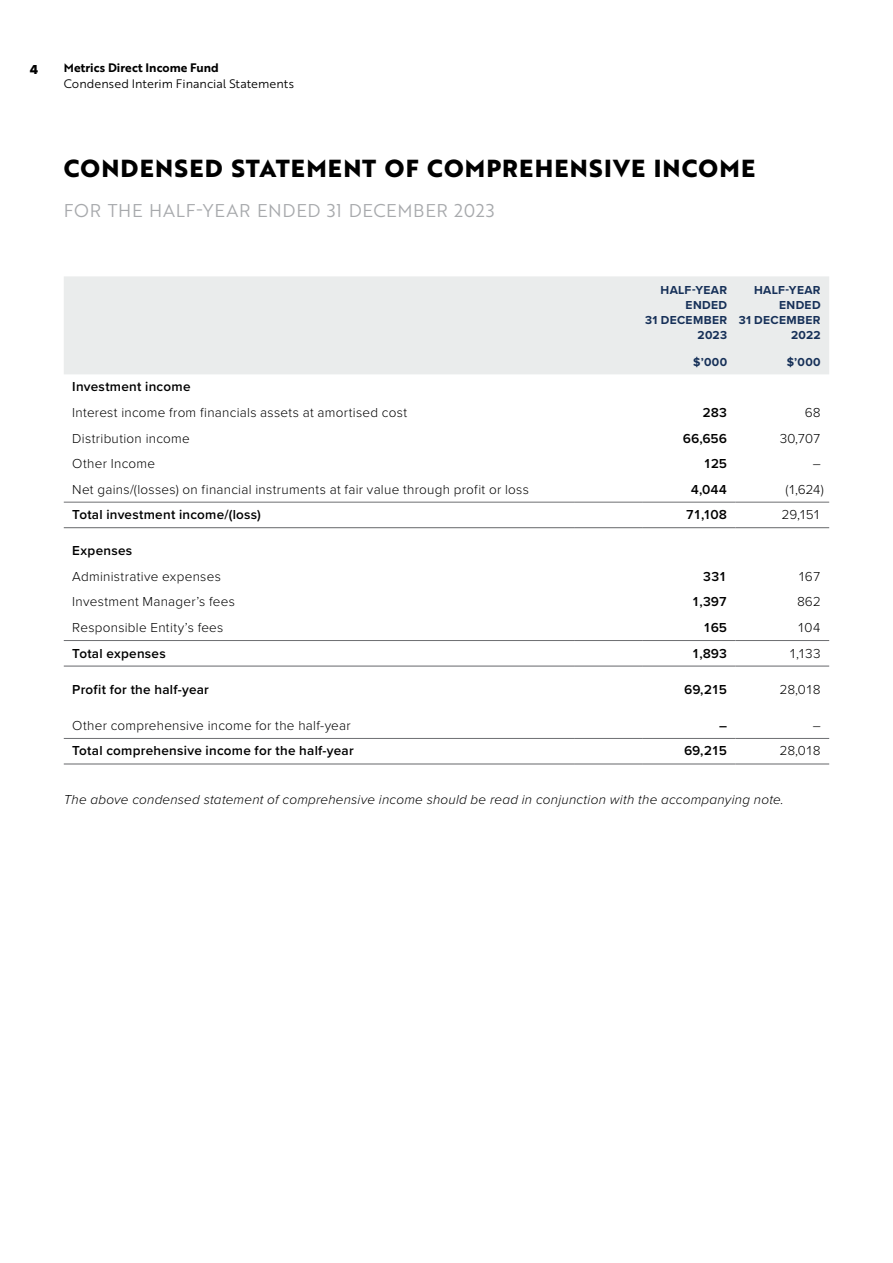
<style>
.page{position:relative;width:893px;height:1263px;background:#fff}
.page>*{position:absolute;margin:0;border:0;box-sizing:border-box;transform-origin:0 0}
.t1{font:700 24px "Brother 1816 Extra";letter-spacing:.05em;color:#000}
.t2{font:18px "Brother 1816 Book";letter-spacing:.035em;color:#a7a9ac}
.t3{font:300 13.5px "Proxima Nova";letter-spacing:.02em;color:#000}
.t4{font:600 13.5px "Proxima Nova";letter-spacing:.02em;color:#000}
.t5{font:italic 300 13.5px "Proxima Nova";letter-spacing:.015em;color:#000}
.t6{font:13.5px "Proxima Nova Extrabld";color:#000}
.t7{font:700 12px/15px "Proxima Nova";letter-spacing:.03em;color:#163058;text-align:right}
.t8{font:12px "Brother 1816 Book";letter-spacing:.005em;color:#000}
.t9{font:12px "Brother 1816 Bold";letter-spacing:.005em;color:#000}
</style>
<div class="page">
<div style="left:64px;top:276px;width:765px;height:98px;background:#eaecec"></div>
<hr style="left:642px;top:763px;width:94px;height:1px;background:#6d6e71">
<hr style="left:736px;top:763px;width:93px;height:1px;background:#6d6e71">
<hr style="left:642px;top:738px;width:94px;height:1px;background:#6d6e71">
<hr style="left:736px;top:738px;width:93px;height:1px;background:#6d6e71">
<hr style="left:64px;top:763px;width:510px;height:1px;background:#6d6e71">
<hr style="left:574px;top:763px;width:68px;height:1px;background:#6d6e71">
<hr style="left:64px;top:738px;width:510px;height:1px;background:#6d6e71">
<hr style="left:574px;top:738px;width:68px;height:1px;background:#6d6e71">
<hr style="left:64px;top:665px;width:510px;height:2px;background:#6d6e71">
<hr style="left:574px;top:665px;width:68px;height:2px;background:#6d6e71">
<hr style="left:642px;top:665px;width:94px;height:2px;background:#6d6e71">
<hr style="left:736px;top:665px;width:93px;height:2px;background:#6d6e71">
<hr style="left:642px;top:640px;width:94px;height:1px;background:#6d6e71">
<hr style="left:736px;top:640px;width:93px;height:1px;background:#6d6e71">
<hr style="left:64px;top:640px;width:510px;height:1px;background:#6d6e71">
<hr style="left:574px;top:640px;width:68px;height:1px;background:#6d6e71">
<hr style="left:642px;top:527px;width:94px;height:1px;background:#6d6e71">
<hr style="left:736px;top:527px;width:93px;height:1px;background:#6d6e71">
<hr style="left:642px;top:502px;width:94px;height:1px;background:#6d6e71">
<hr style="left:736px;top:502px;width:93px;height:1px;background:#6d6e71">
<hr style="left:64px;top:527px;width:510px;height:1px;background:#6d6e71">
<hr style="left:574px;top:527px;width:68px;height:1px;background:#6d6e71">
<hr style="left:64px;top:502px;width:510px;height:1px;background:#6d6e71">
<hr style="left:574px;top:502px;width:68px;height:1px;background:#6d6e71">
<p class="t6" style="left:30px;top:60px;width:10px">4</p>
<p class="t9" style="left:64px;top:59px;width:157px">Metrics Direct Income Fund</p>
<p class="t8" style="left:64px;top:75px;width:232px">Condensed Interim Financial Statements</p>
<h1 class="t1" style="left:64px;top:150px;width:693px">CONDENSED STATEMENT OF COMPREHENSIVE INCOME</h1>
<h2 class="t2" style="left:64px;top:197px;width:432px">FOR THE HALF-YEAR ENDED 31 DECEMBER 2023</h2>
<p class="t7" style="left:645px;top:283px;width:84px">HALF-YEAR<br>ENDED<br>31 DECEMBER<br>2023</p>
<p class="t7" style="left:739px;top:283px;width:84px">HALF-YEAR<br>ENDED<br>31 DECEMBER<br>2022</p>
<p class="t7" style="left:693px;top:354px;width:35px">$’000</p>
<p class="t7" style="left:787px;top:354px;width:35px">$’000</p>
<p class="t4" style="left:72px;top:377px;width:120px">Investment income</p>
<p class="t3" style="left:72px;top:402px;width:336px">Interest income from financials assets at amortised cost</p>
<p class="t4" style="left:702px;top:402px;width:26px">283</p>
<p class="t3" style="left:805px;top:402px;width:18px">68</p>
<p class="t3" style="left:72px;top:428px;width:119px">Distribution income</p>
<p class="t4" style="left:683px;top:428px;width:46px">66,656</p>
<p class="t3" style="left:779px;top:428px;width:43px">30,707</p>
<p class="t3" style="left:72px;top:453px;width:84px">Other Income</p>
<p class="t4" style="left:703px;top:453px;width:25px">125</p>
<p class="t3" style="left:813px;top:453px;width:10px">–</p>
<p class="t3" style="left:72px;top:479px;width:458px">Net gains/(losses) on financial instruments at fair value through profit or loss</p>
<p class="t4" style="left:691px;top:479px;width:38px">4,044</p>
<p class="t3" style="left:785px;top:479px;width:40px">(1,624)</p>
<p class="t4" style="left:72px;top:505px;width:190px">Total investment income/(loss)</p>
<p class="t4" style="left:686px;top:505px;width:43px">71,108</p>
<p class="t3" style="left:782px;top:505px;width:41px">29,151</p>
<p class="t4" style="left:72px;top:541px;width:61px">Expenses</p>
<p class="t3" style="left:72px;top:566px;width:150px">Administrative expenses</p>
<p class="t4" style="left:703px;top:566px;width:26px">331</p>
<p class="t3" style="left:798px;top:566px;width:24px">167</p>
<p class="t3" style="left:72px;top:592px;width:164px">Investment Manager’s fees</p>
<p class="t4" style="left:692px;top:592px;width:37px">1,397</p>
<p class="t3" style="left:797px;top:592px;width:25px">862</p>
<p class="t3" style="left:72px;top:617px;width:153px">Responsible Entity’s fees</p>
<p class="t4" style="left:703px;top:617px;width:25px">165</p>
<p class="t3" style="left:797px;top:617px;width:25px">104</p>
<p class="t4" style="left:72px;top:643px;width:95px">Total expenses</p>
<p class="t4" style="left:692px;top:643px;width:37px">1,893</p>
<p class="t3" style="left:789px;top:643px;width:33px">1,133</p>
<p class="t4" style="left:72px;top:679px;width:138px">Profit for the half-year</p>
<p class="t4" style="left:684px;top:679px;width:44px">69,215</p>
<p class="t3" style="left:779px;top:679px;width:43px">28,018</p>
<p class="t3" style="left:72px;top:715px;width:280px">Other comprehensive income for the half-year</p>
<p class="t4" style="left:719px;top:715px;width:10px">–</p>
<p class="t3" style="left:813px;top:715px;width:10px">–</p>
<p class="t4" style="left:72px;top:741px;width:283px">Total comprehensive income for the half-year</p>
<p class="t4" style="left:684px;top:741px;width:44px">69,215</p>
<p class="t3" style="left:779px;top:741px;width:43px">28,018</p>
<p class="t5" style="left:64px;top:789px;width:722px">The above condensed statement of comprehensive income should be read in conjunction with the accompanying note.</p>
</div>
